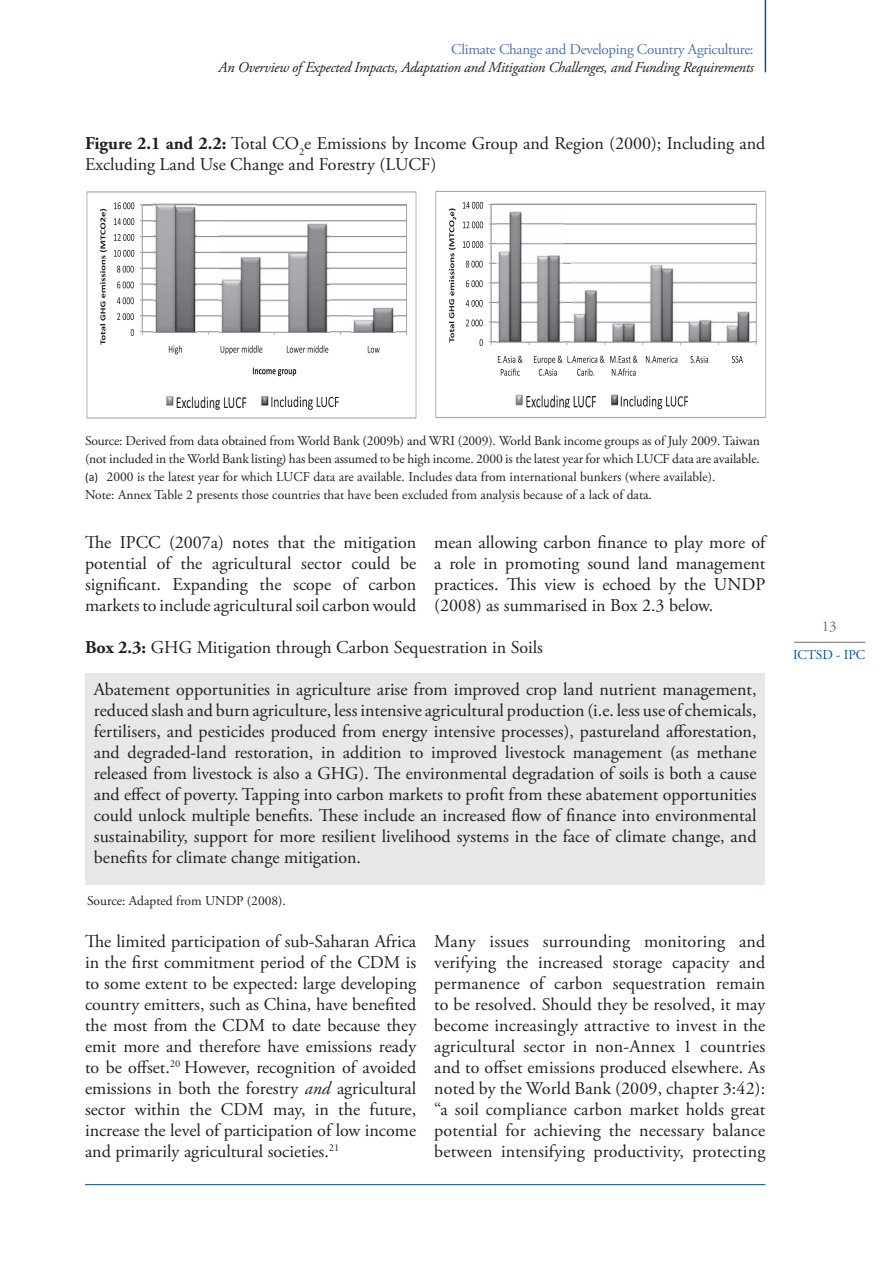
<style>
.page{position:relative;width:893px;height:1263px;background:#fff}
.page>*{position:absolute;margin:0;border:0;box-sizing:border-box;transform-origin:0 0}
.t1{font:18px/21px "Adobe Garamond Pro";color:#231f20;text-align:justify}
.t2{font:italic 15px "Adobe Garamond Pro";letter-spacing:-.02em;color:#231f20}
.t3{font:15px "Adobe Garamond Pro";letter-spacing:-.02em;color:#4d73b1}
.t4{font:15px "Adobe Garamond Pro";color:#6c6d70}
.t5{font:13.5px/18px "Adobe Garamond Pro";letter-spacing:-.01em;color:#231f20}
.t6{font:13.5px "Adobe Garamond Pro";color:#01529a}
.s1{font-weight:700}
.s2{font-family:"Calibri";font-size:12px}
.s3{font-style:italic}
</style>
<div class="page">
<hr style="left:85px;top:1184px;width:680px;height:1px;background:#01529a">
<hr style="left:765px;top:0;width:1px;height:72px;background:#01529a">
<hr style="left:794px;top:642px;width:71px;height:1px;background:#6c6d70">
<hr style="left:142px;top:315px;width:265px;height:1px;background:#919396">
<hr style="left:142px;top:299px;width:265px;height:1px;background:#919396">
<hr style="left:142px;top:284px;width:265px;height:1px;background:#919396">
<hr style="left:142px;top:268px;width:265px;height:1px;background:#919396">
<hr style="left:142px;top:252px;width:265px;height:1px;background:#919396">
<hr style="left:142px;top:236px;width:265px;height:1px;background:#919396">
<hr style="left:142px;top:220px;width:265px;height:1px;background:#919396">
<div style="left:142px;top:204px;width:265px;height:128px;border:1px solid #919396"></div>
<hr style="left:142px;top:205px;width:1px;height:127px;background:#a8a9ad">
<hr style="left:142px;top:331px;width:265px;height:1px;background:#a8a9ad">
<svg style="left:131px;top:329px;width:3px;height:7px"></svg>
<svg style="left:117px;top:313px;width:17px;height:7px"></svg>
<svg style="left:117px;top:297px;width:17px;height:7px"></svg>
<svg style="left:117px;top:281px;width:17px;height:7px"></svg>
<svg style="left:117px;top:266px;width:17px;height:7px"></svg>
<svg style="left:114px;top:250px;width:20px;height:7px"></svg>
<svg style="left:114px;top:234px;width:20px;height:7px"></svg>
<svg style="left:114px;top:218px;width:20px;height:7px"></svg>
<svg style="left:114px;top:202px;width:20px;height:7px"></svg>
<svg style="left:169px;top:345px;width:211px;height:9px"></svg>
<svg style="left:100px;top:209px;width:7px;height:136px"></svg>
<svg style="left:253px;top:367px;width:43px;height:9px"></svg>
<svg style="left:177px;top:396px;width:162px;height:14px"></svg>
<div style="left:86px;top:191px;width:330px;height:227px;border:1px solid #a8a9ad"></div>
<img style="left:153px;top:204px;width:44px;height:128px">
<img style="left:219px;top:223px;width:110px;height:109px">
<img style="left:352px;top:307px;width:43px;height:25px">
<img style="left:166px;top:396px;width:103px;height:11px">
<hr style="left:491px;top:322px;width:265px;height:1px;background:#919396">
<hr style="left:491px;top:302px;width:265px;height:1px;background:#919396">
<hr style="left:491px;top:282px;width:265px;height:1px;background:#919396">
<hr style="left:491px;top:263px;width:265px;height:1px;background:#919396">
<hr style="left:491px;top:243px;width:265px;height:1px;background:#919396">
<hr style="left:491px;top:223px;width:265px;height:1px;background:#919396">
<div style="left:491px;top:204px;width:266px;height:138px;border:1px solid #919396"></div>
<hr style="left:491px;top:204px;width:1px;height:138px;background:#a8a9ad">
<hr style="left:491px;top:341px;width:265px;height:1px;background:#a8a9ad">
<svg style="left:479px;top:339px;width:4px;height:7px"></svg>
<svg style="left:466px;top:319px;width:17px;height:7px"></svg>
<svg style="left:466px;top:300px;width:17px;height:7px"></svg>
<svg style="left:466px;top:280px;width:17px;height:7px"></svg>
<svg style="left:466px;top:261px;width:17px;height:7px"></svg>
<svg style="left:463px;top:241px;width:20px;height:7px"></svg>
<svg style="left:463px;top:221px;width:20px;height:7px"></svg>
<svg style="left:463px;top:202px;width:20px;height:7px"></svg>
<svg style="left:498px;top:356px;width:24px;height:20px"></svg>
<svg style="left:534px;top:356px;width:70px;height:20px"></svg>
<svg style="left:610px;top:356px;width:27px;height:20px"></svg>
<svg style="left:646px;top:356px;width:97px;height:7px"></svg>
<svg style="left:449px;top:208px;width:7px;height:134px"></svg>
<img style="left:496px;top:211px;width:66px;height:132px">
<img style="left:571px;top:264px;width:180px;height:79px">
<img style="left:515px;top:394px;width:103px;height:13px">
<svg style="left:621px;top:396px;width:67px;height:13px"></svg>
<div style="left:435px;top:191px;width:331px;height:227px;border:1px solid #a8a9ad"></div>
<div style="left:85px;top:673px;width:680px;height:211px;background:#e6e7e9"></div>
<img style="left:224px;top:409px;width:445px;height:10px">
<p class="t3" style="left:451px;top:43px;width:304px">Climate Change and Developing Country Agriculture:</p>
<p class="t2" style="left:219px;top:61px;width:537px">An Overview of Expected Impacts, Adaptation and Mitigation Challenges, and Funding Requirements</p>
<p class="t1" style="left:85px;top:134px;width:682px"><span class="s1">Figure 2.1 and 2.2:</span> Total CO<sub>2</sub>e Emissions by Income Group and Region (2000); Including and<br>Excluding Land Use Change and Forestry (LUCF)</p>
<p class="t5" style="left:85px;top:432px;width:676px">Source: Derived from data obtained from World Bank (2009b) and WRI (2009). World Bank income groups as of July 2009. Taiwan (not included in the World Bank listing) has been assumed to be high income. 2000 is the latest year for which LUCF data are available. <span class="s2">(a)</span> 2000 is the latest year for which LUCF data are available. Includes data from international bunkers (where available).<br>Note: Annex Table 2 presents those countries that have been excluded from analysis because of a lack of data.</p>
<p class="t1" style="left:85px;top:533px;width:333px">The IPCC (2007a) notes that the mitigation potential of the agricultural sector could be significant. Expanding the scope of carbon markets to include agricultural soil carbon would</p>
<p class="t1" style="left:434px;top:533px;width:333px">mean allowing carbon finance to play more of a role in promoting sound land management practices. This view is echoed by the UNDP (2008) as summarised in Box 2.3 below.</p>
<p class="t1" style="left:85px;top:638px;width:459px"><span class="s1">Box 2.3:</span> GHG Mitigation through Carbon Sequestration in Soils</p>
<p class="t1" style="left:94px;top:680px;width:664px">Abatement opportunities in agriculture arise from improved crop land nutrient management, reduced slash and burn agriculture, less intensive agricultural production (i.e. less use of chemicals, fertilisers, and pesticides produced from energy intensive processes), pastureland afforestation, and degraded-land restoration, in addition to improved livestock management (as methane released from livestock is also a GHG). The environmental degradation of soils is both a cause and effect of poverty. Tapping into carbon markets to profit from these abatement opportunities could unlock multiple benefits. These include an increased flow of finance into environmental sustainability, support for more resilient livelihood systems in the face of climate change, and benefits for climate change mitigation.</p>
<p class="t5" style="left:87px;top:893px;width:200px">Source: Adapted from UNDP (2008).</p>
<p class="t1" style="left:85px;top:932px;width:333px">The limited participation of sub-Saharan Africa in the first commitment period of the CDM is to some extent to be expected: large developing country emitters, such as China, have benefited the most from the CDM to date because they emit more and therefore have emissions ready to be offset.<sup>20</sup> However, recognition of avoided emissions in both the forestry <span class="s3">and</span> agricultural sector within the CDM may, in the future, increase the level of participation of low income and primarily agricultural societies.<sup>21</sup></p>
<p class="t1" style="left:434px;top:932px;width:333px">Many issues surrounding monitoring and verifying the increased storage capacity and permanence of carbon sequestration remain to be resolved. Should they be resolved, it may become increasingly attractive to invest in the agricultural sector in non-Annex 1 countries and to offset emissions produced elsewhere. As noted by the World Bank (2009, chapter 3:42): “a soil compliance carbon market holds great potential for achieving the necessary balance between intensifying productivity, protecting</p>
<p class="t4" style="left:822px;top:620px;width:16px">13</p>
<p class="t6" style="left:793px;top:649px;width:74px">ICTSD - IPC</p>
</div>
